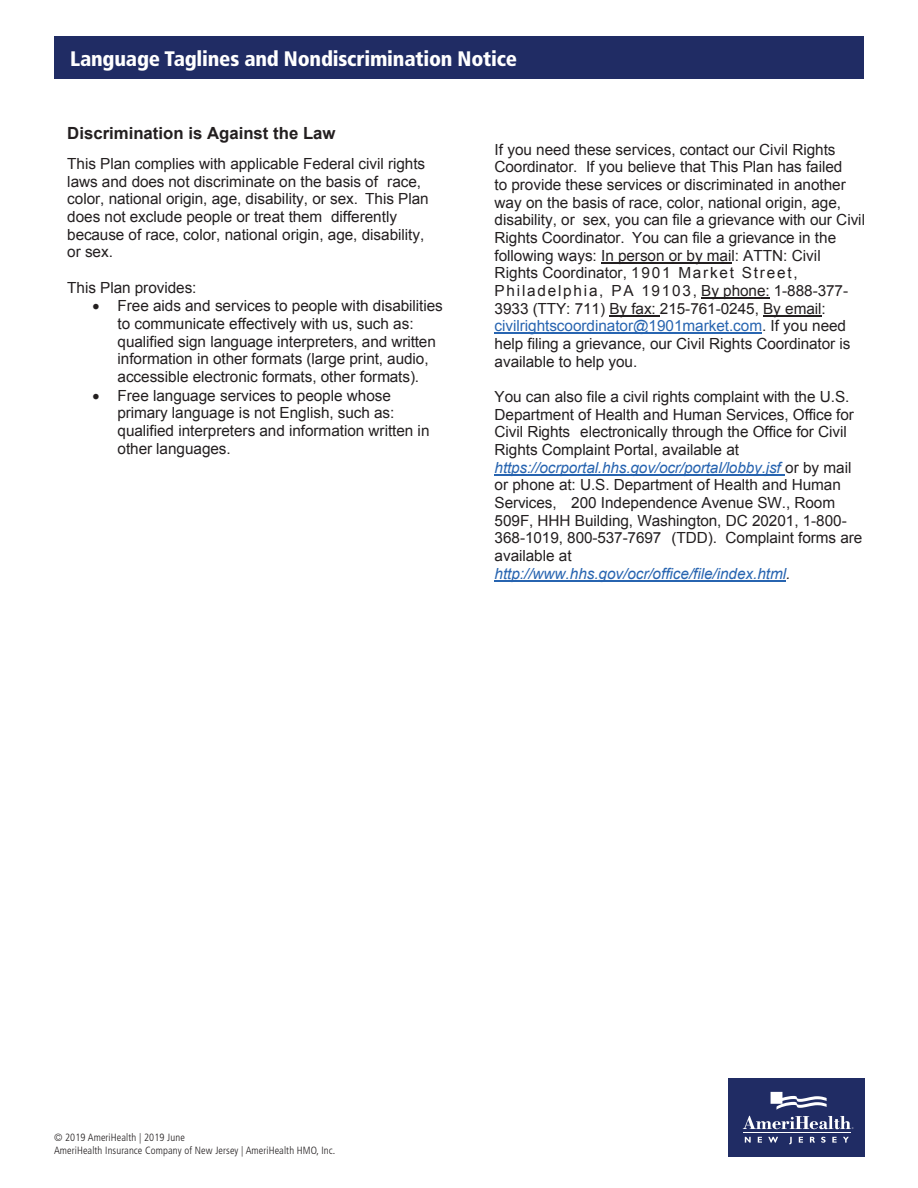
<style>
.page{position:relative;width:918px;height:1188px;background:#fff}
.page>*{position:absolute;margin:0;border:0;box-sizing:border-box;transform-origin:0 0}
.t1{font:900 condensed 22.8px "Frutiger LT";letter-spacing:-.01em;color:#fff}
.t2{font:900 condensed 21px "Frutiger LT";letter-spacing:-.01em;color:#fff}
.t3{font:700 16.8px "Arial";color:#231f20}
.t4{font:15.3px/17.7px "Arial";letter-spacing:-.005em;color:#231f20}
.t5{font:300 condensed 10.5px/13.5px "Frutiger LT";letter-spacing:.01em;color:#231f20}
.s1{color:#2865b1}
.s2{font-style:italic;color:#2764b0}
.s3{font-style:italic}
</style>
<div class="page">
<hr style="left:601px;top:262px;width:130px;height:1px;background:#231f20">
<hr style="left:701px;top:298px;width:68px;height:1px;background:#231f20">
<hr style="left:609px;top:315px;width:51px;height:1px;background:#231f20">
<hr style="left:763px;top:315px;width:59px;height:1px;background:#231f20">
<hr style="left:495px;top:333px;width:267px;height:1px;background:#2865b1">
<hr style="left:495px;top:474px;width:290px;height:1px;background:#2764b0">
<hr style="left:495px;top:580px;width:291px;height:1px;background:#2764b0">
<div style="left:54px;top:37px;width:810px;height:42px;background:#202c64"></div>
<div style="left:729px;top:1078px;width:136px;height:79px;background:#202c64"></div>
<hr style="left:743px;top:1132px;width:108px;height:1px;background:#fff">
<svg style="left:843px;top:1137px;width:6px;height:6px"></svg>
<svg style="left:771px;top:1092px;width:56px;height:18px"></svg>
<svg style="left:745px;top:1137px;width:6px;height:6px"></svg>
<svg style="left:758px;top:1137px;width:4px;height:6px"></svg>
<svg style="left:832px;top:1137px;width:5px;height:6px"></svg>
<svg style="left:768px;top:1137px;width:10px;height:6px"></svg>
<svg style="left:743px;top:1116px;width:111px;height:13px"></svg>
<svg style="left:810px;top:1137px;width:5px;height:6px"></svg>
<svg style="left:821px;top:1137px;width:5px;height:6px"></svg>
<svg style="left:799px;top:1137px;width:4px;height:6px"></svg>
<svg style="left:789px;top:1137px;width:3px;height:7px"></svg>
<h1 class="t1" style="left:66px;top:40px;width:487px">Language Taglines and Nondiscrimination Notice</h1>
<h2 class="t2" style="left:70px;top:46px;width:449px">Language Taglines and Nondiscrimination Notice</h2>
<p class="t3" style="left:67px;top:121px;width:270px">Discrimination is Against the Law</p>
<p class="t4" style="left:67px;top:155px;width:363px">This Plan complies with applicable Federal civil rights laws and does not discriminate on the basis of race, color, national origin, age, disability, or sex. This Plan does not exclude people or treat them differently because of race, color, national origin, age, disability, or sex.</p>
<p class="t4" style="left:67px;top:279px;width:131px">This Plan provides:</p>
<p class="t4" style="left:118px;top:297px;width:327px;text-indent:-25px">• Free aids and services to people with disabilities to communicate effectively with us, such as: qualified sign language interpreters, and written information in other formats (large print, audio, accessible electronic formats, other formats).</p>
<p class="t4" style="left:118px;top:387px;width:314px;text-indent:-25px">• Free language services to people whose primary language is not English, such as: qualified interpreters and information written in other languages.</p>
<p class="t4" style="left:495px;top:141px;width:372px">If you need these services, contact our Civil Rights Coordinator. If you believe that This Plan has failed<br>to provide these services or discriminated in another way on the basis of race, color, national origin, age, disability, or sex, you can file a grievance with our Civil Rights Coordinator. You can file a grievance in the following ways: In person or by mail: ATTN: Civil Rights Coordinator, 1901 Market Street, Philadelphia, PA 19103, By phone: 1-888-377- 3933 (TTY: 711) By fax: 215-761-0245, By email: <span class="s1">civilrightscoordinator@1901market.com</span>. If you need help filing a grievance, our Civil Rights Coordinator is available to help you.</p>
<p class="t4" style="left:495px;top:388px;width:369px">You can also file a civil rights complaint with the U.S.<br>Department of Health and Human Services, Office for Civil Rights electronically through the Office for Civil Rights Complaint Portal, available at <span class="s2">https://ocrportal.hhs.gov/ocr/portal/lobby.jsf</span> or by mail or phone at: U.S. Department of Health and Human Services, 200 Independence Avenue SW., Room 509F, HHH Building, Washington, DC 20201, 1-800- 368-1019, 800-537-7697 (TDD). Complaint forms are available at <span class="s2">http://www.hhs.gov/ocr/office/file/index.html</span><span class="s3">.</span></p>
<p class="t5" style="left:54px;top:1131px;width:283px">© 2019 AmeriHealth | 2019 June<br>AmeriHealth Insurance Company of New Jersey | AmeriHealth HMO, Inc.</p>
</div>
